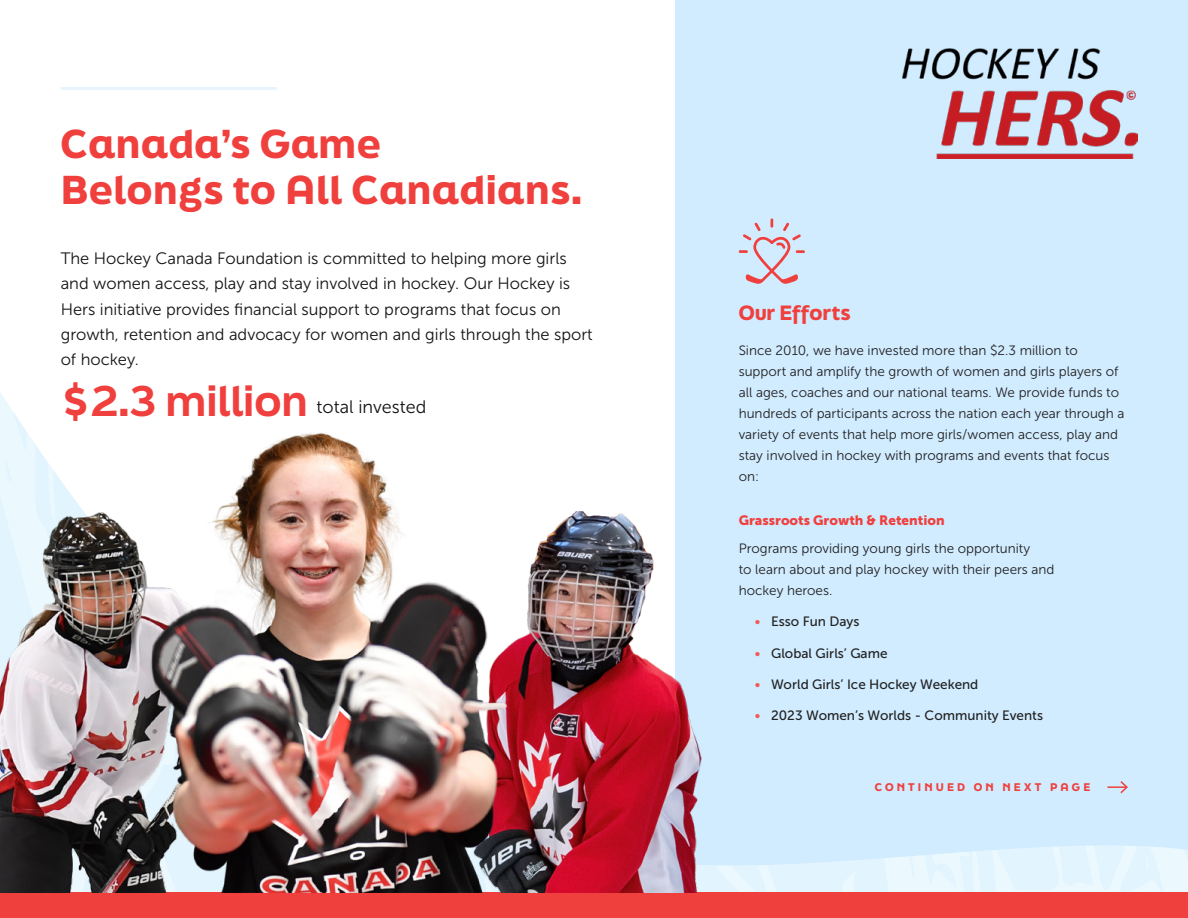
<style>
.page{position:relative;width:1188px;height:918px;background:#fff}
.page>*{position:absolute;margin:0;border:0;box-sizing:border-box;transform-origin:0 0}
.t1{font:800 40.5px "Final Six";color:#f0403d}
.t2{font:900 38.1px/45.9px "Final Six";letter-spacing:.02em;color:#f0403d}
.t3{font:900 19.5px "Final Six";color:#f0403d}
.t4{font:18px "Museo Sans 300";color:#141414}
.t5{font:16.5px/25.5px "Museo Sans 300";color:#141414}
.t6{font:13.5px/21px "Museo Sans 300";color:#212121}
.t7{font:13.5px "Museo Sans 500";color:#212121}
.t8{font:13.5px "Museo Sans 900";color:#f0403d}
.t9{font:900 10.5px "Final Six";letter-spacing:.3em;color:#f0403d}
.s1{color:#f25956}
</style>
<div class="page">
<div style="left:675px;top:0;width:513px;height:905px;background:#d1ebff"></div>
<img style="left:0;top:392px;width:1188px;height:501px">
<div style="left:0;top:893px;width:1188px;height:25px;background:#f0403d"></div>
<hr style="left:61px;top:87px;width:216px;height:3px;background:#d1ebff">
<hr style="left:1107px;top:786px;width:20px;height:2px;background:#f0403d">
<svg style="left:1119px;top:779px;width:10px;height:16px"></svg>
<img style="left:0;top:512px;width:133px;height:381px">
<img style="left:530px;top:512px;width:208px;height:381px">
<img style="left:133px;top:419px;width:397px;height:474px">
<svg style="left:739px;top:219px;width:66px;height:65px"></svg>
<img style="left:903px;top:49px;width:235px;height:110px">
<h2 class="t2" style="left:61px;top:120px;width:522px">Canada’s Game<br>Belongs to All Canadians.</h2>
<p class="t5" style="left:61px;top:245px;width:534px">The Hockey Canada Foundation is committed to helping more girls and women access, play and stay involved in hockey. Our Hockey is Hers initiative provides financial support to programs that focus on growth, retention and advocacy for women and girls through the sport of hockey.</p>
<h1 class="t1" style="left:61px;top:371px;width:249px">$2.3 million</h1>
<h3 class="t4" style="left:316px;top:397px;width:111px">total invested</h3>
<h3 class="t3" style="left:739px;top:298px;width:114px">Our Efforts</h3>
<p class="t6" style="left:739px;top:339px;width:387px">Since 2010, we have invested more than $2.3 million to support and amplify the growth of women and girls players of all ages, coaches and our national teams. We provide funds to hundreds of participants across the nation each year through a variety of events that help more girls/women access, play and stay involved in hockey with programs and events that focus on:</p>
<p class="t8" style="left:739px;top:513px;width:207px">Grassroots Growth &amp; Retention</p>
<p class="t6" style="left:739px;top:538px;width:317px">Programs providing young girls the opportunity<br>to learn about and play hockey with their peers and hockey heroes.</p>
<p class="t7" style="left:755px;top:614px;width:106px"><span class="s1">•</span> Esso Fun Days</p>
<p class="t7" style="left:755px;top:646px;width:134px"><span class="s1">•</span> Global Girls’ Game</p>
<p class="t7" style="left:755px;top:677px;width:225px"><span class="s1">•</span> World Girls’ Ice Hockey Weekend</p>
<p class="t7" style="left:755px;top:708px;width:290px"><span class="s1">•</span> 2023 Women’s Worlds - Community Events</p>
<p class="t9" style="left:875px;top:779px;width:217px">CONTINUED ON NEXT PAGE</p>
</div>
